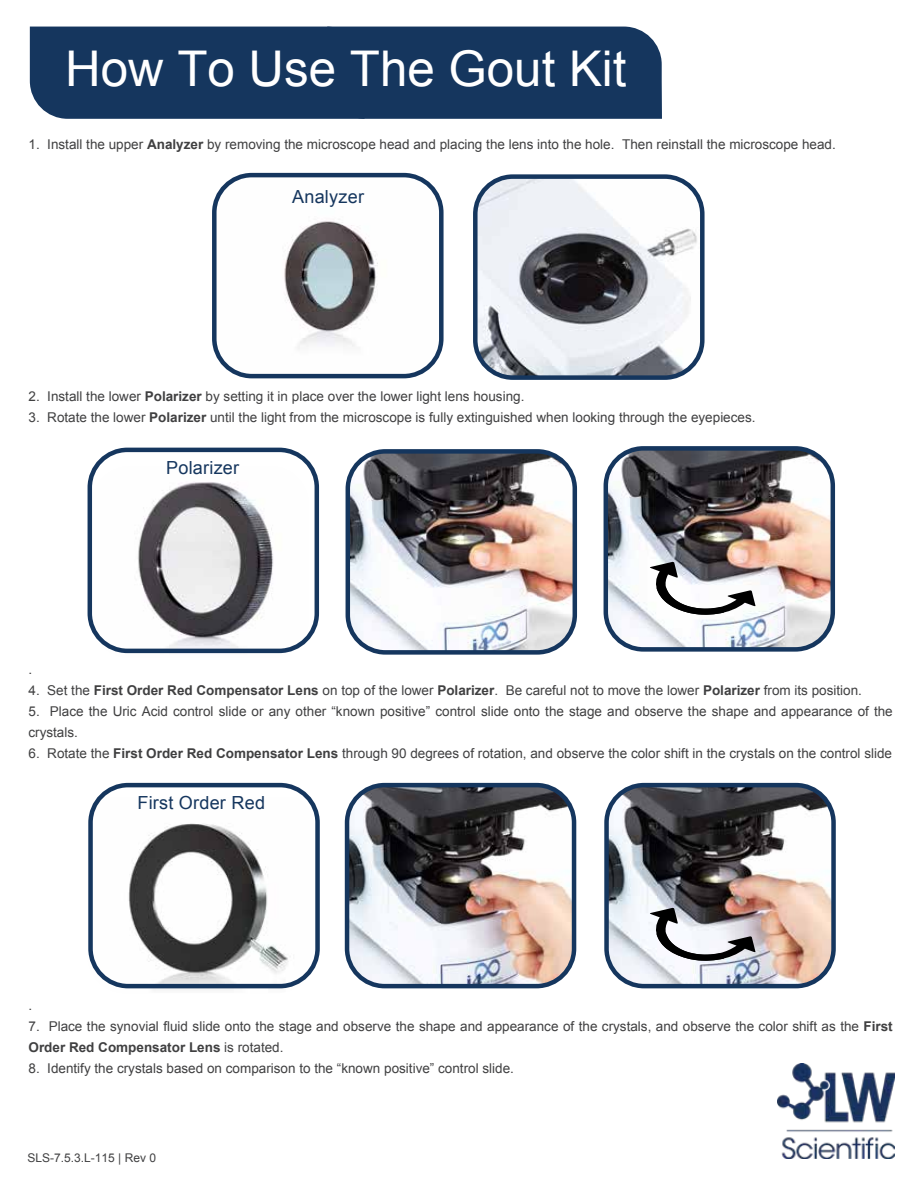
<style>
.page{position:relative;width:918px;height:1188px;background:#fff}
.page>*{position:absolute;margin:0;border:0;box-sizing:border-box;transform-origin:0 0}
.t1{font:49.35px "Arial";color:#fff}
.t2{font:18px "Arial";letter-spacing:.015em;color:#15365e}
.t3{font:13.5px/21px "Arial";color:#404041}
.t4{font:12px "Arial";color:#404041}
.s1{font-weight:700}
</style>
<div class="page">
<div style="left:30px;top:27px;width:632px;height:92px;background:#15365e"></div>
<img style="left:478px;top:179px;width:222px;height:196px">
<div style="left:473px;top:174px;width:232px;height:206px;border:4px solid #15365e;border-radius:38px"></div>
<img style="left:217px;top:178px;width:222px;height:195px">
<div style="left:212px;top:173px;width:232px;height:205px;border:4px solid #15365e;border-radius:38px"></div>
<img style="left:350px;top:788px;width:223px;height:197px">
<div style="left:345px;top:783px;width:231px;height:205px;border:4px solid #15365e;border-radius:38px"></div>
<img style="left:609px;top:788px;width:222px;height:195px">
<div style="left:604px;top:783px;width:232px;height:205px;border:4px solid #15365e;border-radius:38px"></div>
<img style="left:93px;top:798px;width:222px;height:192px">
<div style="left:88px;top:783px;width:232px;height:205px;border:4px solid #15365e;border-radius:38px"></div>
<img style="left:777px;top:1063px;width:118px;height:96px">
<svg style="left:650px;top:908px;width:106px;height:54px"></svg>
<img style="left:351px;top:454px;width:221px;height:196px">
<div style="left:346px;top:449px;width:231px;height:206px;border:4px solid #15365e;border-radius:38px"></div>
<img style="left:609px;top:451px;width:221px;height:196px">
<div style="left:604px;top:446px;width:231px;height:206px;border:4px solid #15365e;border-radius:38px"></div>
<img style="left:92px;top:466px;width:217px;height:188px">
<div style="left:88px;top:448px;width:231px;height:205px;border:4px solid #15365e;border-radius:38px"></div>
<svg style="left:650px;top:562px;width:106px;height:54px"></svg>
<h1 class="t1" style="left:65px;top:36px;width:563px">How To Use The Gout Kit</h1>
<p class="t3" style="left:28px;top:134px;width:809px">1. Install the upper <span class="s1">Analyzer</span> by removing the microscope head and placing the lens into the hole. Then reinstall the microscope head.</p>
<h2 class="t2" style="left:292px;top:185px;width:73px">Analyzer</h2>
<p class="t3" style="left:28px;top:386px;width:498px">2. Install the lower <span class="s1">Polarizer</span> by setting it in place over the lower light lens housing.</p>
<p class="t3" style="left:28px;top:407px;width:729px">3. Rotate the lower <span class="s1">Polarizer</span> until the light from the microscope is fully extinguished when looking through the eyepieces.</p>
<h2 class="t2" style="left:166px;top:456px;width:75px">Polarizer</h2>
<p class="t3" style="left:28px;top:659px;width:5px">.</p>
<p class="t3" style="left:28px;top:680px;width:835px">4. Set the <span class="s1">First Order Red Compensator Lens</span> on top of the lower <span class="s1">Polarizer</span>. Be careful not to move the lower <span class="s1">Polarizer</span> from its position.</p>
<p class="t3" style="left:28px;top:701px;width:866px">5. Place the Uric Acid control slide or any other “known positive” control slide onto the stage and observe the shape and appearance of the crystals.</p>
<p class="t3" style="left:28px;top:743px;width:865px">6. Rotate the <span class="s1">First Order Red Compensator Lens</span> through 90 degrees of rotation, and observe the color shift in the crystals on the control slide</p>
<h2 class="t2" style="left:137px;top:791px;width:129px">First Order Red</h2>
<p class="t3" style="left:28px;top:995px;width:5px">.</p>
<p class="t3" style="left:28px;top:1016px;width:866px">7. Place the synovial fluid slide onto the stage and observe the shape and appearance of the crystals, and observe the color shift as the <span class="s1">First<br>Order Red Compensator Lens</span> is rotated.</p>
<p class="t3" style="left:28px;top:1058px;width:487px">8. Identify the crystals based on comparison to the “known positive” control slide.</p>
<p class="t4" style="left:28px;top:1150px;width:130px">SLS-7.5.3.L-115 | Rev 0</p>
</div>
